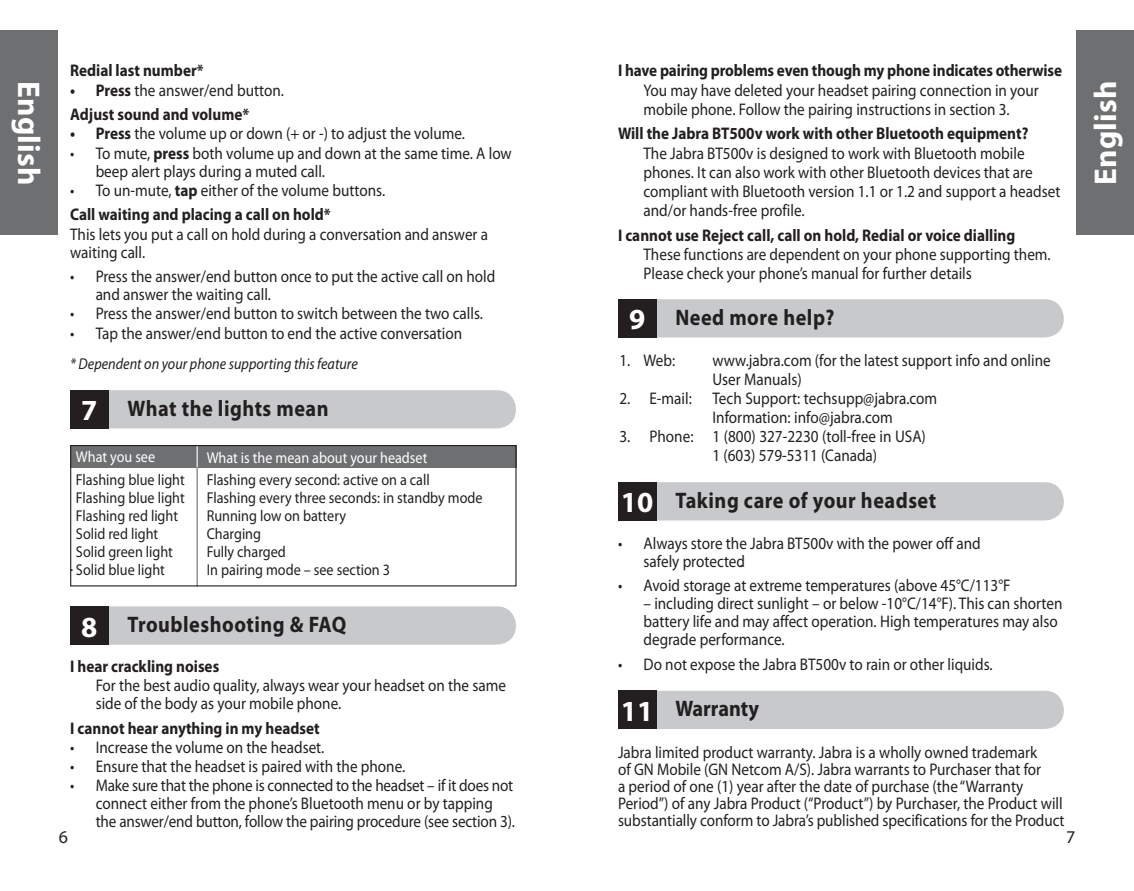
<style>
.page{position:relative;width:1134px;height:891px;background:#fff}
.page>*{position:absolute;margin:0;border:0;box-sizing:border-box;transform-origin:0 0}
.t1{font:700 31.5px "Myriad Pro";letter-spacing:.005em;color:#fff}
.t2{font:700 29.25px "Myriad Pro";color:#fff}
.t3{font:700 22.5px "Myriad Pro";letter-spacing:.025em;color:#231f20;scale:.9 1}
.t4{font:700 22.5px "Myriad Pro";color:#231f20;scale:.9 1}
.t5{font:16.88px/18px "Myriad Pro";color:#231f20;scale:.9 1}
.t6{font:700 16.88px/24.8px "Myriad Pro";color:#231f20;scale:.9 1}
.t7{font:15.75px/18px "Myriad Pro";color:#231f20;scale:.9 1}
.t8{font:italic 15.75px "Myriad Pro";color:#231f20;scale:.9 1}
.t9{font:15.75px "Myriad Pro";color:#fff;scale:.9 1}
.s1{font-weight:400}
.s2{font-weight:700}
.s3{font-size:29.25px;color:#fff}
</style>
<div class="page">
<div style="left:0;top:31px;width:57px;height:204px;background:#6d6f71"></div>
<div style="left:1077px;top:31px;width:57px;height:204px;background:#6d6f71"></div>
<div style="left:618px;top:482px;width:446px;height:38px;background:#c7c9cb;border-radius:19px"></div>
<div style="left:618px;top:482px;width:38px;height:38px;background:#231f20"></div>
<div style="left:70px;top:606px;width:446px;height:39px;background:#c7c9cb;border-radius:19px"></div>
<div style="left:70px;top:606px;width:38px;height:39px;background:#231f20"></div>
<div style="left:70px;top:390px;width:446px;height:38px;background:#c7c9cb;border-radius:19px"></div>
<div style="left:70px;top:390px;width:38px;height:38px;background:#231f20"></div>
<div style="left:71px;top:446px;width:446px;height:22px;background:#6d6f71"></div>
<hr style="left:197px;top:446px;width:1px;height:141px;background:#6d6f71">
<svg style="left:197px;top:447px;width:1px;height:20px"></svg>
<div style="left:70px;top:445px;width:447px;height:141px;border:1px solid #231f20"></div>
<div style="left:618px;top:299px;width:446px;height:39px;background:#c7c9cb;border-radius:19px"></div>
<div style="left:618px;top:299px;width:38px;height:39px;background:#231f20"></div>
<div style="left:618px;top:691px;width:446px;height:38px;background:#c7c9cb;border-radius:19px"></div>
<div style="left:618px;top:691px;width:38px;height:38px;background:#231f20"></div>
<p class="t6" style="left:70px;top:58px;width:150px">Redial last number*</p>
<p class="t6" style="left:70px;top:77px;width:238px">• Press <span class="s1">the answer/end button.<br></span>Adjust sound and volume*</p>
<p class="t5" style="left:70px;top:125px;width:439px"><span class="s2">• Press</span> the volume up or down (+ or -) to adjust the volume.</p>
<p class="t5" style="left:96px;top:144px;width:464px;text-indent:-25px">• To mute, <span class="s2">press</span> both volume up and down at the same time. A low beep alert plays during a muted call.</p>
<p class="t5" style="left:70px;top:177px;width:350px;line-height:24.8px">• To un-mute, <span class="s2">tap</span> either of the volume buttons.<br><span class="s2">Call waiting and placing a call on hold*</span></p>
<p class="t5" style="left:70px;top:225px;width:466px">This lets you put a call on hold during a conversation and answer a waiting call.</p>
<p class="t5" style="left:96px;top:267px;width:446px;text-indent:-26px">• Press the answer/end button once to put the active call on hold and answer the waiting call.</p>
<p class="t5" style="left:70px;top:305px;width:459px">• Press the answer/end button to switch between the two calls.</p>
<p class="t5" style="left:70px;top:324px;width:437px">• Tap the answer/end button to end the active conversation</p>
<p class="t8" style="left:70px;top:354px;width:321px">* Dependent on your phone supporting this feature</p>
<p class="t6" style="left:618px;top:58px;width:495px">I have pairing problems even though my phone indicates otherwise</p>
<p class="t5" style="left:644px;top:80px;width:441px;line-height:19.1px">You may have deleted your headset pairing connection in your mobile phone. Follow the pairing instructions in section 3.</p>
<p class="t6" style="left:618px;top:121px;width:458px">Will the Jabra BT500v work with other Bluetooth equipment?</p>
<p class="t5" style="left:644px;top:143px;width:465px;line-height:19.1px">The Jabra BT500v is designed to work with Bluetooth mobile phones. It can also work with other Bluetooth devices that are compliant with Bluetooth version 1.1 or 1.2 and support a headset and/or hands-free profile.</p>
<p class="t6" style="left:618px;top:222px;width:443px">I cannot use Reject call, call on hold, Redial or voice dialling</p>
<p class="t5" style="left:644px;top:244px;width:452px;line-height:19.1px">These functions are dependent on your phone supporting them.<br>Please check your phone’s manual for further details</p>
<h3 class="t3" style="left:629px;top:303px;width:230px"><span class="s3">9</span> Need more help?</h3>
<p class="t5" style="left:620px;top:351px;width:63px">1. Web:</p>
<p class="t5" style="left:713px;top:350px;width:377px;line-height:19.1px">www.jabra.com (for the latest support info and online<br>User Manuals)</p>
<p class="t5" style="left:713px;top:388px;width:251px;line-height:19.1px;text-indent:-93px">2. E-mail: Tech Support: techsupp@jabra.com<br>Information: info@jabra.com</p>
<p class="t5" style="left:620px;top:427px;width:342px;line-height:19.1px">3. Phone: 1 (800) 327-2230 (toll-free in USA)<br>1</p>
<h1 class="t1" style="left:49px;top:81px;width:106px;rotate:90deg">English</h1>
<h1 class="t1" style="left:1085px;top:185px;width:106px;rotate:-90deg">English</h1>
<h3 class="t3" style="left:81px;top:394px;width:277px"><span class="s3">7</span> What the lights mean</h3>
<p class="t5" style="left:724px;top:446px;width:172px">(603) 579-5311 (Canada)</p>
<p class="t9" style="left:76px;top:447px;width:90px">What you see</p>
<p class="t7" style="left:76px;top:470px;width:122px">Flashing blue light<br>Flashing blue light<br>Flashing red light<br>Solid red light<br>Solid green light<br>Solid blue light</p>
<p class="t9" style="left:207px;top:448px;width:247px">What is the mean about your headset</p>
<p class="t7" style="left:207px;top:471px;width:308px">Flashing every second: active on a call<br>Flashing every three seconds: in standby mode<br>Running low on battery<br>Charging<br>Fully charged<br>In pairing mode – see section 3</p>
<h3 class="t3" style="left:675px;top:486px;width:291px">Taking care of your headset</h3>
<p class="t5" style="left:644px;top:534px;width:376px;text-indent:-26px">• Always store the Jabra BT500v with the power off and safely protected.</p>
<p class="t5" style="left:618px;top:577px;width:438px">• Avoid storage at extreme temperatures (above 45°C/11 3°F</p>
<p class="t5" style="left:644px;top:595px;width:467px">– including direct sunlight – or below -1 0°C/1 4°F). This can shorten battery life and may affect operation. High temperatures may also degrade performance.</p>
<p class="t5" style="left:618px;top:655px;width:416px">• Do not expose the Jabra BT500v to rain or other liquids.</p>
<h2 class="t2" style="left:621px;top:483px;width:34px">10</h2>
<p class="t5" style="left:70px;top:557px;width:4px">.</p>
<h3 class="t3" style="left:128px;top:610px;width:245px">Troubleshooting &amp; FAQ</h3>
<p class="t6" style="left:70px;top:653px;width:167px">I hear crackling noises</p>
<p class="t5" style="left:96px;top:676px;width:457px">For the best audio quality, always wear your headset on the same side of the body as your mobile phone.</p>
<p class="t6" style="left:70px;top:715px;width:279px">I cannot hear anything in my headset</p>
<p class="t5" style="left:70px;top:738px;width:283px">• Increase the volume on the headset.</p>
<p class="t5" style="left:70px;top:757px;width:372px">• Ensure that the headset is paired with the phone.</p>
<p class="t5" style="left:96px;top:776px;width:466px;text-indent:-25px">• Make sure that the phone is connected to the headset – if it does not connect either from the phone’s Bluetooth menu or by tapping the answer/end button, follow the pairing procedure (see section 3).</p>
<h2 class="t2" style="left:81px;top:608px;width:18px">8</h2>
<h3 class="t4" style="left:621px;top:694px;width:155px"><span class="s3">11</span> Warranty</h3>
<p class="t5" style="left:618px;top:744px;width:498px;line-height:16.9px">Jabra limited product warranty. Jabra is a wholly owned trademark<br>of GN Mobile (GN Netcom A/S). Jabra warrants to Purchaser that for<br>a period of one (1 ) year after the date of purchase (the “Warranty Period”) of any Jabra Product (“Product”) by Purchaser, the Product will substantially conform to Jabra’s published specifications for the Product</p>
</div>
